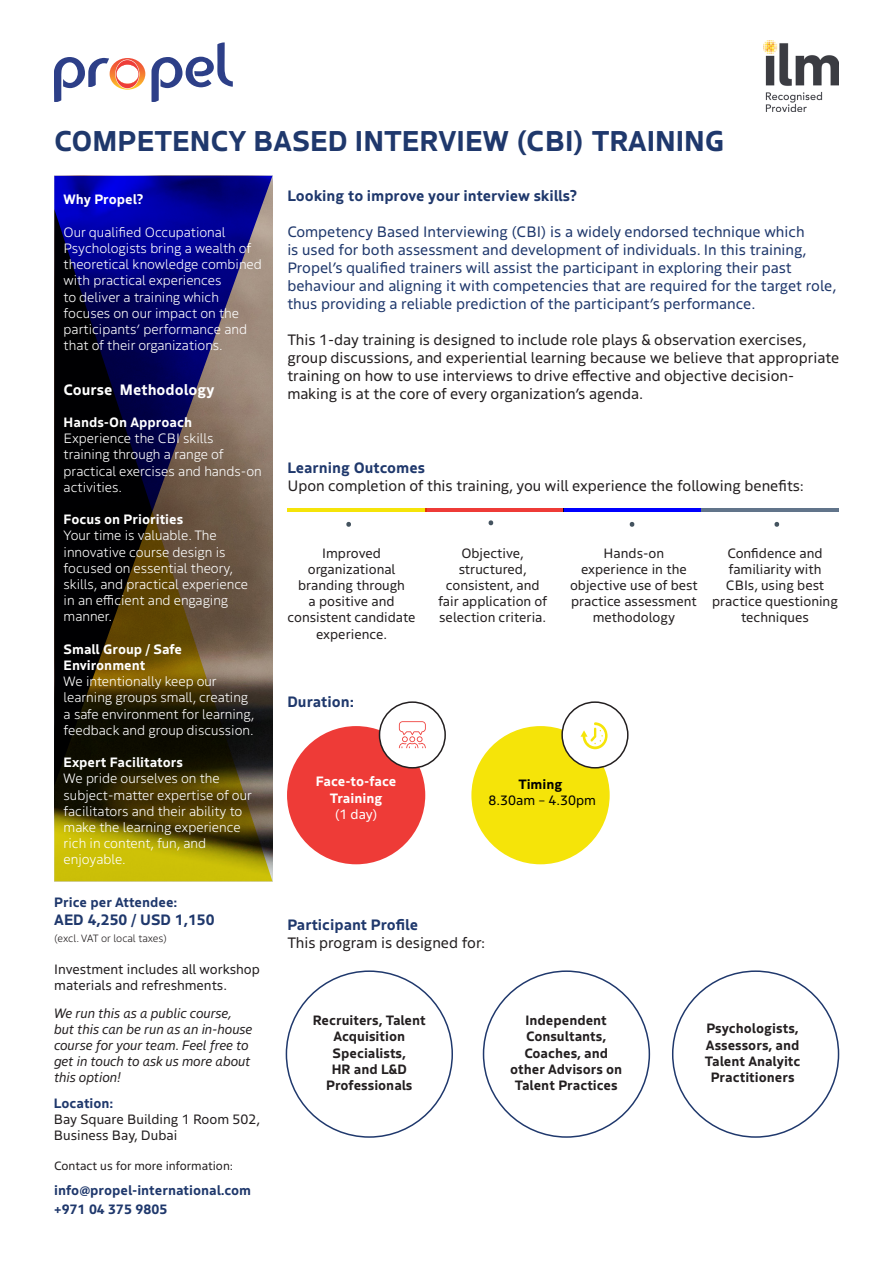
<style>
.page{position:relative;width:893px;height:1263px;background:#fff}
.page>*{position:absolute;margin:0;border:0;box-sizing:border-box;transform-origin:0 0}
.t1{font:700 28.5px "Boreal";color:#1f386c}
.t2{font:15px/18px "Boreal";color:#231f20}
.t3{font:15px/18px "Boreal";color:#1f386c}
.t4{font:700 15px "Boreal";color:#1f386c}
.t5{font:700 15px "Boreal";color:#fff}
.t6{font:300 13.5px/16.2px "Boreal";color:#fff}
.t7{font:13.5px/16.2px "Boreal";color:#231f20;text-align:center}
.t8{font:700 13.5px/16.2px "Boreal";color:#231f20;text-align:center}
.t9{font:italic 13.5px/16.2px "Boreal";color:#231f20}
.t10{font:700 13.5px/16.2px "Boreal";color:#fff}
.t11{font:700 13.5px "Boreal";color:#1f386c}
.t12{font:13.5px "Boreal";color:#000}
.t13{font:13.5px "Boreal";color:#fff}
.t14{font:700 13.5px "Boreal";color:#000}
.t15{font:12px "Boreal";color:#231f20}
.t16{font:300 10.5px "Boreal";letter-spacing:-.01em;color:#231f20}
</style>
<div class="page">
<svg style="left:54px;top:786px;width:218px;height:95px;background:#807409"></svg>
<svg style="left:54px;top:176px;width:218px;height:610px;background:#2f273e"></svg>
<svg style="left:152px;top:42px;width:81px;height:60px"></svg>
<svg style="left:54px;top:57px;width:91px;height:45px"></svg>
<img style="left:763px;top:40px;width:75px;height:71px">
<div style="left:287px;top:726px;width:138px;height:138px;background:#ee3b37;border-radius:50%"></div>
<div style="left:471px;top:726px;width:139px;height:138px;background:#f5e409;border-radius:50%"></div>
<div style="left:379px;top:702px;width:66px;height:66px;background:#fff;border-radius:50%"></div>
<div style="left:379px;top:701px;width:67px;height:67px;border:2px solid #231f20;border-radius:50%"></div>
<div style="left:562px;top:702px;width:66px;height:66px;background:#fff;border-radius:50%"></div>
<div style="left:561px;top:701px;width:68px;height:67px;border:2px solid #231f20;border-radius:50%"></div>
<svg style="left:399px;top:721px;width:27px;height:27px"></svg>
<svg style="left:580px;top:722px;width:27px;height:27px"></svg>
<hr style="left:563px;top:508px;width:138px;height:4px;background:#00f">
<hr style="left:425px;top:508px;width:139px;height:4px;background:#ee3b37">
<hr style="left:287px;top:508px;width:139px;height:4px;background:#f5e409">
<svg style="left:346px;top:522px;width:5px;height:5px"></svg>
<svg style="left:489px;top:520px;width:4px;height:5px"></svg>
<svg style="left:630px;top:522px;width:4px;height:5px"></svg>
<svg style="left:774px;top:522px;width:5px;height:5px"></svg>
<hr style="left:701px;top:508px;width:138px;height:4px;background:#61748a">
<p class="t1" style="left:54px;top:118px;width:672px">COMPETENCY BASED INTERVIEW (CBI) TRAINING</p>
<p class="t4" style="left:287px;top:184px;width:291px">Looking to improve your interview skills?</p>
<p class="t3" style="left:287px;top:221px;width:551px">Competency Based Interviewing (CBI) is a widely endorsed technique which<br>is used for both assessment and development of individuals. In this training, Propel’s qualified trainers will assist the participant in exploring their past behaviour and aligning it with competencies that are required for the target role, thus providing a reliable prediction of the participant’s performance.</p>
<p class="t2" style="left:287px;top:329px;width:553px">This 1-day training is designed to include role plays &amp; observation exercises, group discussions, and experiential learning because we believe that appropriate training on how to use interviews to drive effective and objective decision&shy;making is at the core of every organization’s agenda.</p>
<p class="t10" style="left:64px;top:190px;width:81px">Why Propel?</p>
<p class="t6" style="left:64px;top:223px;width:200px">Our qualified Occupational<br>Psychologists bring a wealth of theoretical knowledge combined with practical experiences<br>to deliver a training which focuses on our impact on the participants’ performance and that of their organizations.</p>
<p class="t5" style="left:64px;top:377px;width:152px">Course Methodology</p>
<p class="t10" style="left:64px;top:413px;width:130px">Hands-On Approach</p>
<p class="t6" style="left:64px;top:429px;width:200px">Experience the CBI skills training through a range of practical exercises and hands-on activities.</p>
<p class="t10" style="left:64px;top:510px;width:121px">Focus on Priorities</p>
<p class="t6" style="left:64px;top:526px;width:186px">Your time is valuable. The innovative course design is focused on essential theory, skills, and practical experience in an efficient and engaging manner.</p>
<p class="t10" style="left:64px;top:640px;width:120px">Small Group / Safe<br>Environment</p>
<p class="t6" style="left:64px;top:672px;width:192px">We intentionally keep our learning groups small, creating a safe environment for learning, feedback and group discussion.</p>
<p class="t10" style="left:64px;top:753px;width:121px">Expert Facilitators</p>
<p class="t6" style="left:64px;top:769px;width:190px">We pride ourselves on the subject-matter expertise of our facilitators and their ability to make the learning experience rich in content, fun, and enjoyable.</p>
<p class="t4" style="left:287px;top:456px;width:139px">Learning Outcomes</p>
<p class="t2" style="left:287px;top:476px;width:518px">Upon completion of this training, you will experience the following benefits:</p>
<p class="t7" style="left:287px;top:544px;width:130px">Improved organizational branding through<br>a positive and consistent candidate experience.</p>
<p class="t7" style="left:438px;top:544px;width:111px">Objective, structured, consistent, and fair application of selection criteria.</p>
<p class="t7" style="left:570px;top:544px;width:129px">Hands-on experience in the objective use of best practice assessment methodology</p>
<p class="t7" style="left:712px;top:544px;width:127px">Confidence and familiarity with<br>CBIs, using best practice questioning techniques</p>
<p class="t4" style="left:287px;top:690px;width:68px">Duration:</p>
<p class="t10" style="left:316px;top:772px;width:82px;text-align:center">Face-to-face<br>Training</p>
<p class="t13" style="left:335px;top:803px;width:44px">(1 day)</p>
<p class="t14" style="left:519px;top:773px;width:45px">Timing</p>
<p class="t12" style="left:488px;top:789px;width:109px">8.30am – 4.30pm</p>
<p class="t11" style="left:54px;top:892px;width:125px">Price per Attendee:</p>
<p class="t4" style="left:54px;top:908px;width:162px">AED 4,250 / USD 1,150</p>
<p class="t16" style="left:54px;top:929px;width:114px">(excl. VAT or local taxes)</p>
<p class="t7" style="left:54px;top:960px;width:207px;text-align:left">Investment includes all workshop materials and refreshments.</p>
<p class="t4" style="left:287px;top:912px;width:132px">Participant Profile</p>
<p class="t2" style="left:287px;top:932px;width:200px">This program is designed for:</p>
<p class="t9" style="left:54px;top:1004px;width:200px">We run this as a public course, but this can be run as an in-house course for your team. Feel free to get in touch to ask us more about this option!</p>
<p class="t8" style="left:313px;top:1011px;width:115px">Recruiters, Talent<br>Acquisition<br>Specialists,<br>HR and L&amp;D<br>Professionals</p>
<p class="t8" style="left:526px;top:1011px;width:83px">Independent</p>
<p class="t8" style="left:510px;top:1027px;width:114px">Consultants,<br>Coaches, and other Advisors on<br>Talent Practices</p>
<p class="t8" style="left:705px;top:1019px;width:97px">Psychologists,<br>Assessors, and<br>Talent Analyitc<br>Practitioners</p>
<p class="t11" style="left:54px;top:1092px;width:61px">Location:</p>
<p class="t7" style="left:54px;top:1110px;width:208px;text-align:left">Bay Square Building 1 Room 502,<br>Business Bay, Dubai</p>
<p class="t15" style="left:54px;top:1156px;width:180px">Contact us for more information:</p>
<p class="t11" style="left:54px;top:1180px;width:198px">info@propel-international.com</p>
<p class="t11" style="left:54px;top:1199px;width:115px">+971 04 375 9805</p>
</div>
